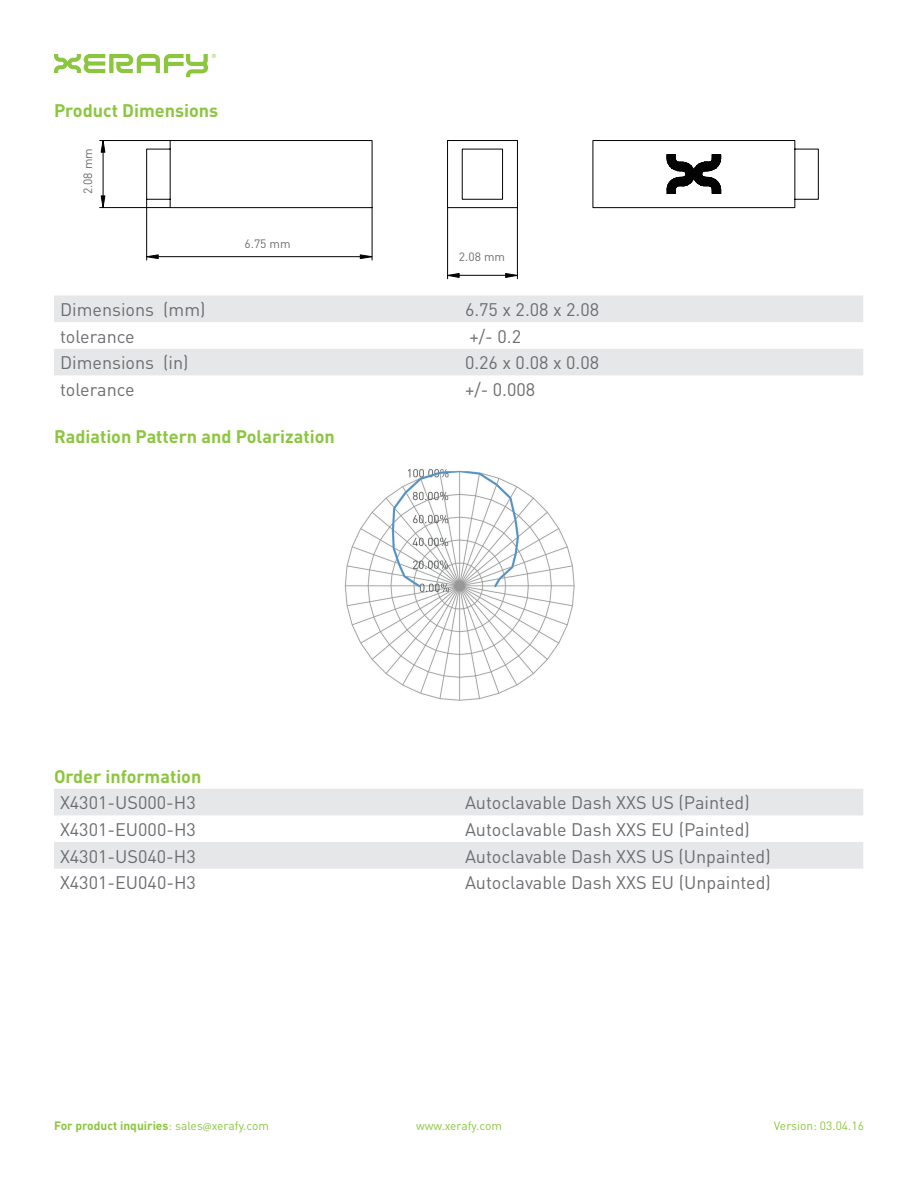
<style>
.page{position:relative;width:918px;height:1188px;background:#fff}
.page>*{position:absolute;margin:0;border:0;box-sizing:border-box;transform-origin:0 0}
.t1{font:18px "DIN";color:#6c6d70}
.t2{font:700 18px "DIN";color:#8bc63e}
.t3{font:700 12px "DIN";color:#8bc63e}
.t4{font:12px "DIN";color:#8bc63e}
.t5{font:12px "DIN";color:#6c6d70}
.s1{font-weight:400}
.s2{font-family:"Myriad Pro";font-weight:400}
</style>
<div class="page">
<svg style="left:54px;top:295px;width:809px;height:80px;fill:#e6e7e9"></svg>
<svg style="left:54px;top:789px;width:809px;height:80px;fill:#e6e7e9"></svg>
<svg style="left:54px;top:54px;width:162px;height:23px"></svg>
<img style="left:344px;top:469px;width:231px;height:232px">
<svg style="left:146px;top:140px;width:673px;height:120px"></svg>
<svg style="left:360px;top:254px;width:14px;height:5px"></svg>
<svg style="left:146px;top:254px;width:13px;height:5px"></svg>
<hr style="left:100px;top:140px;width:70px;height:1px;background:#030303">
<hr style="left:100px;top:207px;width:70px;height:1px;background:#030303">
<hr style="left:103px;top:152px;width:1px;height:44px;background:#030303">
<svg style="left:101px;top:141px;width:4px;height:12px"></svg>
<svg style="left:101px;top:195px;width:4px;height:14px"></svg>
<hr style="left:447px;top:208px;width:1px;height:71px;background:#030303">
<hr style="left:517px;top:208px;width:1px;height:71px;background:#030303">
<hr style="left:459px;top:275px;width:47px;height:1px;background:#030303">
<svg style="left:447px;top:273px;width:13px;height:5px"></svg>
<svg style="left:505px;top:273px;width:13px;height:5px"></svg>
<svg style="left:653px;top:154px;width:80px;height:40px"></svg>
<p class="t2" style="left:54px;top:98px;width:166px">Product Dimensions</p>
<p class="t5" style="left:80px;top:194px;width:48px;rotate:-90deg">2.08 mm</p>
<p class="t5" style="left:245px;top:236px;width:48px">6.75 mm</p>
<p class="t5" style="left:459px;top:250px;width:48px">2.08 mm</p>
<p class="t1" style="left:60px;top:298px;width:147px">Dimensions (mm)</p>
<p class="t1" style="left:465px;top:298px;width:136px">6.75 x 2.08 x 2.08</p>
<p class="t1" style="left:60px;top:325px;width:76px">tolerance</p>
<p class="t1" style="left:469px;top:325px;width:53px">+/- 0.2</p>
<p class="t1" style="left:60px;top:352px;width:130px">Dimensions (in)</p>
<p class="t1" style="left:465px;top:352px;width:136px">0.26 x 0.08 x 0.08</p>
<p class="t1" style="left:60px;top:378px;width:76px">tolerance</p>
<p class="t1" style="left:465px;top:378px;width:72px">+/- 0.008</p>
<p class="t2" style="left:54px;top:425px;width:282px">Radiation Pattern and Polarization</p>
<p class="t2" style="left:54px;top:764px;width:149px">Order information</p>
<p class="t1" style="left:60px;top:792px;width:137px">X4301-US000-H3</p>
<p class="t1" style="left:465px;top:792px;width:286px">Autoclavable Dash XXS US (Painted)</p>
<p class="t1" style="left:60px;top:818px;width:138px">X4301-EU000-H3</p>
<p class="t1" style="left:465px;top:818px;width:286px">Autoclavable Dash XXS EU (Painted)</p>
<p class="t1" style="left:60px;top:845px;width:137px">X4301-US040-H3</p>
<p class="t1" style="left:465px;top:845px;width:307px">Autoclavable Dash XXS US (Unpainted)</p>
<p class="t1" style="left:60px;top:872px;width:138px">X4301-EU040-H3</p>
<p class="t1" style="left:465px;top:872px;width:308px">Autoclavable Dash XXS EU (Unpainted)</p>
<p class="t3" style="left:54px;top:1118px;width:217px">For product inquiries<span class="s1">: sales</span><span class="s2">@</span><span class="s1">xerafy.com</span></p>
<p class="t4" style="left:416px;top:1118px;width:87px">www.xerafy.com</p>
<p class="t4" style="left:774px;top:1118px;width:92px">Version: 03.04.16</p>
</div>
